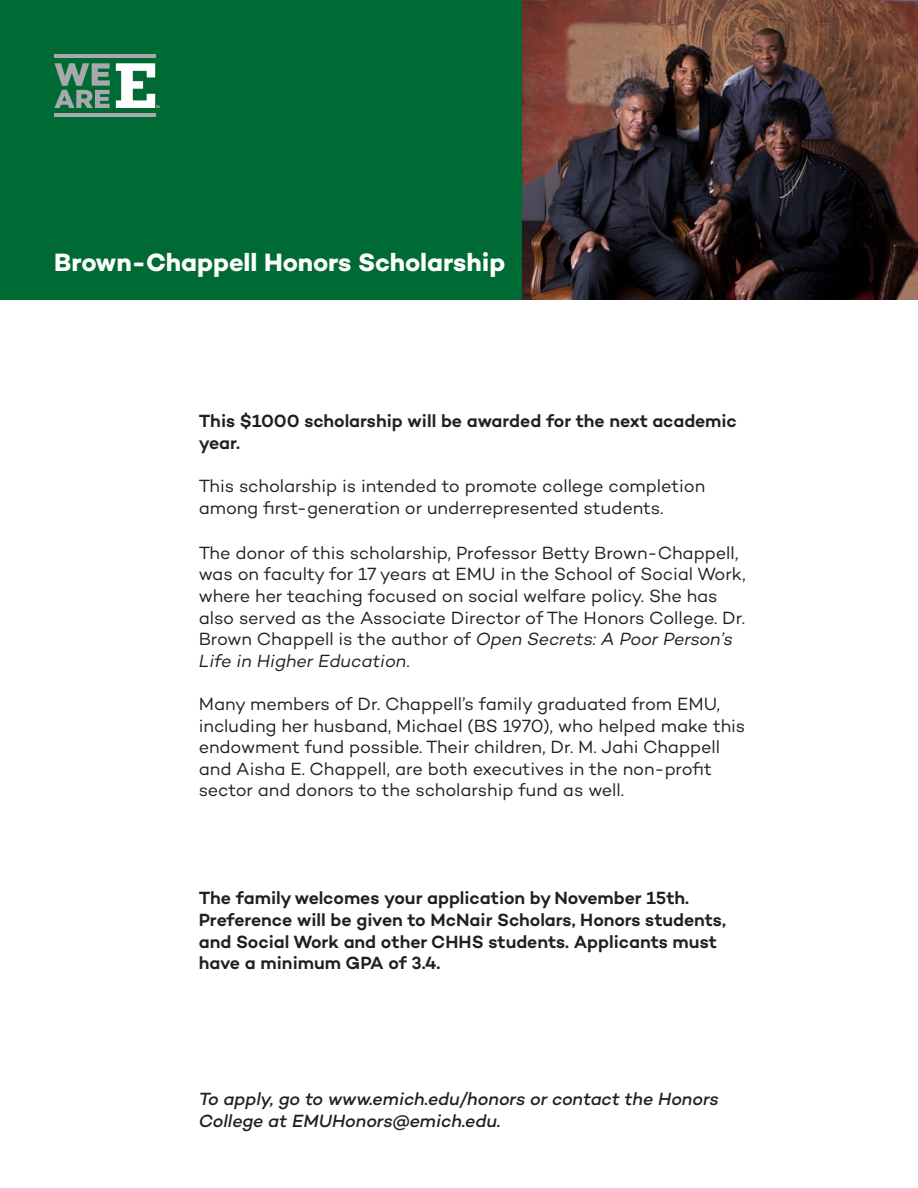
<style>
.page{position:relative;width:918px;height:1188px;background:#fff}
.page>*{position:absolute;margin:0;border:0;box-sizing:border-box;transform-origin:0 0}
.t1{font:700 25.5px "Campton";letter-spacing:-.005em;color:#fff}
.t2{font:18px/21.6px "Campton";letter-spacing:-.005em;color:#231f20}
.t3{font:600 18px/21.6px "Campton";letter-spacing:-.005em;color:#231f20}
.t4{font:italic 500 18px/21.6px "Campton";letter-spacing:-.01em;color:#231f20}
.s1{font-style:italic}
</style>
<div class="page">
<div style="left:0;top:0;width:523px;height:299px;background:#006a35"></div>
<svg style="left:54px;top:63px;width:56px;height:45px"></svg>
<hr style="left:54px;top:54px;width:102px;height:4px;background:#a8a9ad">
<hr style="left:54px;top:113px;width:102px;height:4px;background:#a8a9ad">
<svg style="left:116px;top:63px;width:43px;height:45px"></svg>
<img style="left:523px;top:0;width:395px;height:299px">
<p class="t1" style="left:54px;top:246px;width:453px">Brown-Chappell Honors Scholarship</p>
<p class="t3" style="left:199px;top:410px;width:540px">This $1000 scholarship will be awarded for the next academic year.</p>
<p class="t2" style="left:199px;top:475px;width:508px">This scholarship is intended to promote college completion among first-generation or underrepresented students.</p>
<p class="t2" style="left:199px;top:542px;width:548px">The donor of this scholarship, Professor Betty Brown-Chappell, was on faculty for 17 years at EMU in the School of Social Work, where her teaching focused on social welfare policy. She has also served as the Associate Director of The Honors College. Dr.<br>Brown Chappell is the author of <span class="s1">Open Secrets: A Poor Person’s Life in Higher Education</span>.</p>
<p class="t2" style="left:199px;top:693px;width:548px">Many members of Dr. Chappell’s family graduated from EMU, including her husband, Michael (BS 1970), who helped make this endowment fund possible. Their children, Dr. M. Jahi Chappell and Aisha E. Chappell, are both executives in the non-profit sector and donors to the scholarship fund as well.</p>
<p class="t3" style="left:199px;top:887px;width:492px">The family welcomes your application by November 15th.</p>
<p class="t3" style="left:199px;top:909px;width:529px">Preference will be given to McNair Scholars, Honors students, and Social Work and other CHHS students. Applicants must have a minimum GPA of 3.4.</p>
<p class="t4" style="left:199px;top:1088px;width:522px">To apply, go to www.emich.edu/honors or contact the Honors<br>College at EMUHonors@emich.edu.</p>
</div>
